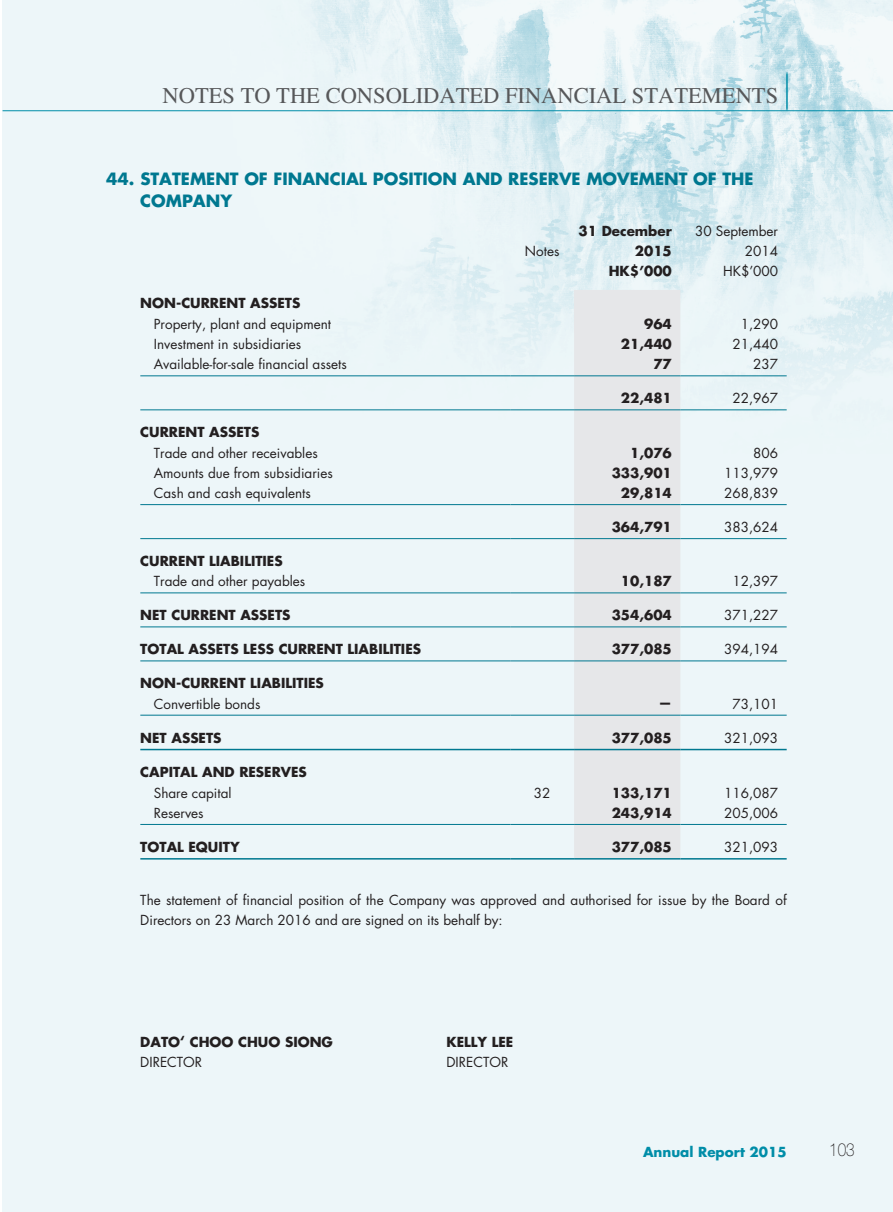
<style>
.page{position:relative;width:893px;height:1212px;background:#fff}
.page>*{position:absolute;margin:0;border:0;box-sizing:border-box;transform-origin:0 0}
.t1{font:22.5px "Times LT Std";color:#57585a}
.t2{font:100 18px "Helvetica Neue LT Std";color:#231f20;scale:.85 1}
._3__標題{font:700 16.5px/21.8px "Futura Std";color:#007890}
._1__內文{font:13.5px/20.2px "Futura Std";color:#231f20}
._1__內文-2{font:700 13.5px "Futura Std";color:#231f20}
.t3{font:700 13.5px "Futura Std";color:#008da8}
</style>
<div class="page">
<img style="left:3px;top:0;width:890px;height:1212px">
<hr style="left:787px;top:72px;width:1px;height:37px;background:#008da8">
<hr style="left:787px;top:74px;width:1px;height:37px;background:#008da8">
<hr style="left:3px;top:110px;width:890px;height:1px;background:#008da8">
<div style="left:574px;top:290px;width:106px;height:568px;background:#e6e7e9"></div>
<hr style="left:140px;top:375px;width:370px;height:1px;background:#007890">
<hr style="left:510px;top:375px;width:64px;height:1px;background:#007890">
<hr style="left:574px;top:375px;width:106px;height:1px;background:#007890">
<hr style="left:680px;top:375px;width:107px;height:1px;background:#007890">
<hr style="left:140px;top:409px;width:370px;height:1px;background:#007890">
<hr style="left:510px;top:409px;width:64px;height:1px;background:#007890">
<hr style="left:574px;top:409px;width:106px;height:1px;background:#007890">
<hr style="left:680px;top:409px;width:107px;height:1px;background:#007890">
<hr style="left:140px;top:504px;width:370px;height:1px;background:#007890">
<hr style="left:510px;top:504px;width:64px;height:1px;background:#007890">
<hr style="left:574px;top:504px;width:106px;height:1px;background:#007890">
<hr style="left:680px;top:504px;width:107px;height:1px;background:#007890">
<hr style="left:140px;top:538px;width:370px;height:1px;background:#007890">
<hr style="left:510px;top:538px;width:64px;height:1px;background:#007890">
<hr style="left:574px;top:538px;width:106px;height:1px;background:#007890">
<hr style="left:680px;top:538px;width:107px;height:1px;background:#007890">
<hr style="left:140px;top:592px;width:370px;height:1px;background:#007890">
<hr style="left:510px;top:592px;width:64px;height:1px;background:#007890">
<hr style="left:574px;top:592px;width:106px;height:1px;background:#007890">
<hr style="left:680px;top:592px;width:107px;height:1px;background:#007890">
<hr style="left:140px;top:626px;width:370px;height:1px;background:#007890">
<hr style="left:510px;top:626px;width:64px;height:1px;background:#007890">
<hr style="left:574px;top:626px;width:106px;height:1px;background:#007890">
<hr style="left:680px;top:626px;width:107px;height:1px;background:#007890">
<hr style="left:140px;top:660px;width:370px;height:1px;background:#007890">
<hr style="left:510px;top:660px;width:64px;height:1px;background:#007890">
<hr style="left:574px;top:660px;width:106px;height:1px;background:#007890">
<hr style="left:680px;top:660px;width:107px;height:1px;background:#007890">
<hr style="left:140px;top:715px;width:370px;height:1px;background:#007890">
<hr style="left:510px;top:715px;width:64px;height:1px;background:#007890">
<hr style="left:574px;top:715px;width:106px;height:1px;background:#007890">
<hr style="left:680px;top:715px;width:107px;height:1px;background:#007890">
<hr style="left:140px;top:749px;width:370px;height:1px;background:#007890">
<hr style="left:510px;top:749px;width:64px;height:1px;background:#007890">
<hr style="left:574px;top:749px;width:106px;height:1px;background:#007890">
<hr style="left:680px;top:749px;width:107px;height:1px;background:#007890">
<hr style="left:140px;top:824px;width:370px;height:1px;background:#007890">
<hr style="left:510px;top:824px;width:64px;height:1px;background:#007890">
<hr style="left:574px;top:824px;width:106px;height:1px;background:#007890">
<hr style="left:680px;top:824px;width:107px;height:1px;background:#007890">
<hr style="left:140px;top:858px;width:370px;height:1px;background:#007890">
<hr style="left:510px;top:858px;width:64px;height:1px;background:#007890">
<hr style="left:574px;top:858px;width:106px;height:1px;background:#007890">
<hr style="left:680px;top:858px;width:107px;height:1px;background:#007890">
<h1 class="t1" style="left:163px;top:83px;width:617px">NOTES TO THE CONSOLIDATED FINANCIAL STATEMENTS</h1>
<p class="_3__標題" style="left:140px;top:168px;width:615px;text-indent:-34px">44. STATEMENT OF FINANCIAL POSITION AND RESERVE MOVEMENT OF THE<br>COMPANY</p>
<p class="_1__內文-2" style="left:579px;top:222px;width:95px">31 December</p>
<p class="_1__內文" style="left:695px;top:221px;width:85px">30 September</p>
<p class="_1__內文" style="left:525px;top:241px;width:36px">Notes</p>
<p class="_1__內文-2" style="left:635px;top:242px;width:39px">2015</p>
<p class="_1__內文" style="left:745px;top:241px;width:35px">2014</p>
<p class="_1__內文-2" style="left:609px;top:262px;width:65px">HK$’000</p>
<p class="_1__內文" style="left:723px;top:261px;width:57px">HK$’000</p>
<p class="_1__內文-2" style="left:140px;top:294px;width:162px">NON-CURRENT ASSETS</p>
<p class="_1__內文" style="left:154px;top:314px;width:179px">Property, plant and equipment</p>
<p class="_1__內文-2" style="left:644px;top:315px;width:29px">964</p>
<p class="_1__內文" style="left:741px;top:314px;width:39px">1,290</p>
<p class="_1__內文" style="left:154px;top:334px;width:149px">Investment in subsidiaries</p>
<p class="_1__內文-2" style="left:621px;top:335px;width:52px">21,440</p>
<p class="_1__內文" style="left:732px;top:334px;width:47px">21,440</p>
<p class="_1__內文" style="left:154px;top:354px;width:195px">Available-for-sale financial assets</p>
<p class="_1__內文-2" style="left:653px;top:355px;width:20px">77</p>
<p class="_1__內文" style="left:753px;top:354px;width:26px">237</p>
<p class="_1__內文-2" style="left:621px;top:389px;width:52px">22,481</p>
<p class="_1__內文" style="left:732px;top:388px;width:47px">22,967</p>
<p class="_1__內文-2" style="left:140px;top:423px;width:121px">CURRENT ASSETS</p>
<p class="_1__內文" style="left:154px;top:443px;width:165px">Trade and other receivables</p>
<p class="_1__內文-2" style="left:630px;top:443px;width:43px">1,076</p>
<p class="_1__內文" style="left:753px;top:443px;width:26px">806</p>
<p class="_1__內文" style="left:154px;top:463px;width:180px">Amounts due from subsidiaries</p>
<p class="_1__內文-2" style="left:612px;top:464px;width:62px">333,901</p>
<p class="_1__內文" style="left:724px;top:463px;width:56px">113,979</p>
<p class="_1__內文" style="left:154px;top:483px;width:159px">Cash and cash equivalents</p>
<p class="_1__內文-2" style="left:621px;top:484px;width:52px">29,814</p>
<p class="_1__內文" style="left:724px;top:483px;width:56px">268,839</p>
<p class="_1__內文-2" style="left:612px;top:518px;width:62px">364,791</p>
<p class="_1__內文" style="left:724px;top:517px;width:56px">383,624</p>
<p class="_1__內文-2" style="left:140px;top:552px;width:144px">CURRENT LIABILITIES</p>
<p class="_1__內文" style="left:154px;top:571px;width:153px">Trade and other payables</p>
<p class="_1__內文-2" style="left:621px;top:572px;width:52px">10,187</p>
<p class="_1__內文" style="left:732px;top:571px;width:47px">12,397</p>
<p class="_1__內文-2" style="left:140px;top:606px;width:152px">NET CURRENT ASSETS</p>
<p class="_1__內文-2" style="left:612px;top:606px;width:62px">354,604</p>
<p class="_1__內文" style="left:724px;top:605px;width:56px">371,227</p>
<p class="_1__內文-2" style="left:140px;top:640px;width:282px">TOTAL ASSETS LESS CURRENT LIABILITIES</p>
<p class="_1__內文-2" style="left:612px;top:640px;width:62px">377,085</p>
<p class="_1__內文" style="left:724px;top:639px;width:56px">394,194</p>
<p class="_1__內文-2" style="left:140px;top:674px;width:185px">NON-CURRENT LIABILITIES</p>
<p class="_1__內文" style="left:154px;top:694px;width:108px">Convertible bonds</p>
<p class="_1__內文-2" style="left:658px;top:694px;width:15px">—</p>
<p class="_1__內文" style="left:732px;top:694px;width:47px">73,101</p>
<p class="_1__內文-2" style="left:140px;top:728px;width:83px">NET ASSETS</p>
<p class="_1__內文-2" style="left:612px;top:728px;width:62px">377,085</p>
<p class="_1__內文" style="left:724px;top:728px;width:56px">321,093</p>
<p class="_1__內文-2" style="left:140px;top:763px;width:168px">CAPITAL AND RESERVES</p>
<p class="_1__內文" style="left:154px;top:783px;width:79px">Share capital</p>
<p class="_1__內文" style="left:534px;top:783px;width:18px">32</p>
<p class="_1__內文-2" style="left:612px;top:783px;width:62px">133,171</p>
<p class="_1__內文" style="left:724px;top:783px;width:56px">116,087</p>
<p class="_1__內文" style="left:154px;top:803px;width:51px">Reserves</p>
<p class="_1__內文-2" style="left:612px;top:804px;width:62px">243,914</p>
<p class="_1__內文" style="left:724px;top:803px;width:56px">205,006</p>
<p class="_1__內文-2" style="left:140px;top:838px;width:101px">TOTAL EQUITY</p>
<p class="_1__內文-2" style="left:612px;top:838px;width:62px">377,085</p>
<p class="_1__內文" style="left:724px;top:837px;width:56px">321,093</p>
<p class="_1__內文" style="left:140px;top:890px;width:648px">The statement of financial position of the Company was approved and authorised for issue by the Board of<br>Directors on 23 March 2016 and are signed on its behalf by:</p>
<p class="_1__內文-2" style="left:140px;top:1033px;width:194px">DATO‘ CHOO CHUO SIONG</p>
<p class="_1__內文-2" style="left:446px;top:1033px;width:68px">KELLY LEE</p>
<p class="_1__內文" style="left:140px;top:1052px;width:63px">DIRECTOR</p>
<p class="_1__內文" style="left:446px;top:1052px;width:63px">DIRECTOR</p>
<p class="t3" style="left:643px;top:1142px;width:145px">Annual Report 2015</p>
<h2 class="t2" style="left:829px;top:1139px;width:32px">103</h2>
</div>
